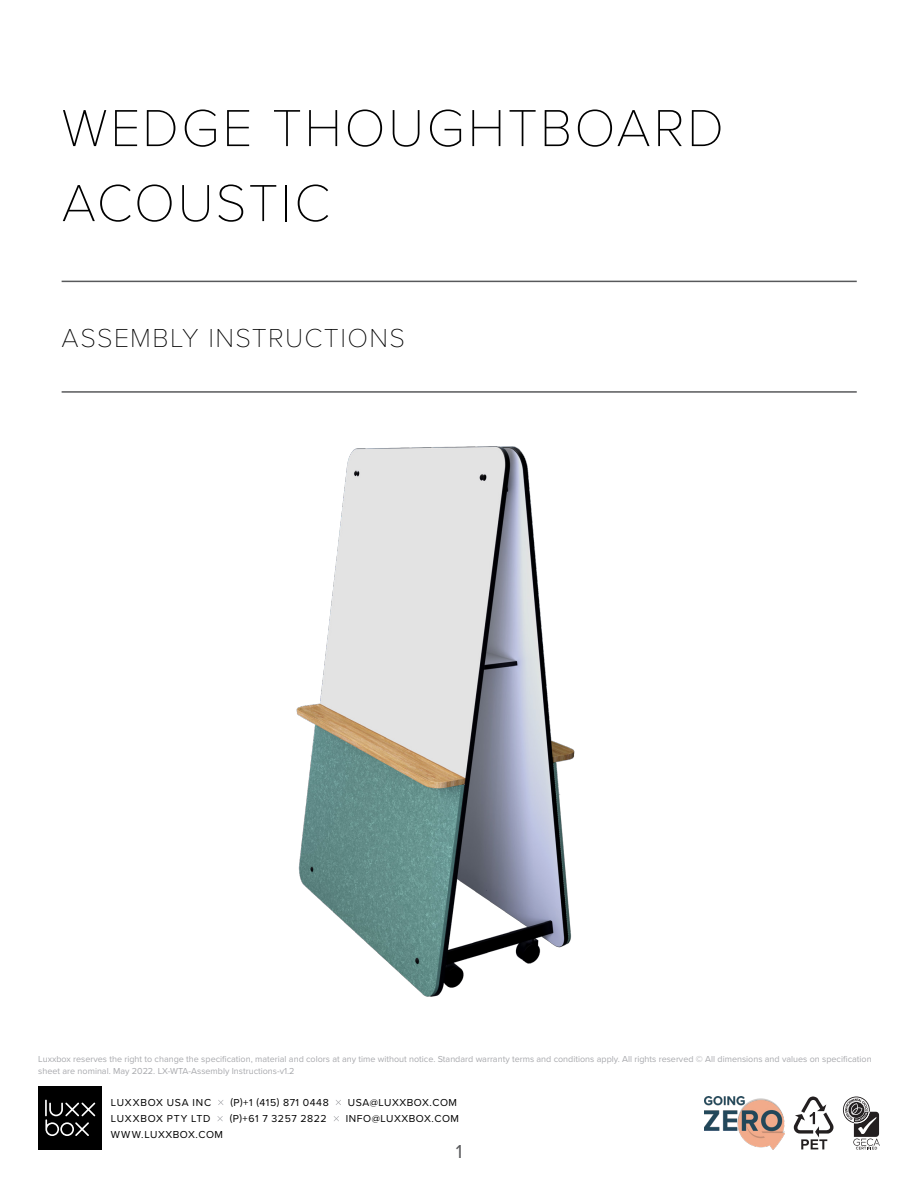
<style>
.page{position:relative;width:918px;height:1188px;background:#fff}
.page>*{position:absolute;margin:0;border:0;box-sizing:border-box;transform-origin:0 0}
.Main_Header_Title_Sc{font:100 54px/75px "Proxima Nova T";letter-spacing:.04em;color:#000}
.Main_Header_Title_Sc-2{font:100 27px "Proxima Nova T";letter-spacing:.05em;color:#000}
.t1{font:19.5px "Proxima Nova";color:#58595b}
.t2{font:10.5px "Proxima Nova";letter-spacing:.05em;color:#000}
.t3{font:10.5px "Proxima Nova";letter-spacing:.07em;color:#000}
.t4{font:9px/12px "Proxima Nova";color:#a8a9ad}
</style>
<div class="page">
<svg style="left:843px;top:1097px;width:37px;height:53px"></svg>
<svg style="left:218px;top:1100px;width:5px;height:5px"></svg>
<svg style="left:336px;top:1100px;width:5px;height:5px"></svg>
<svg style="left:217px;top:1116px;width:6px;height:5px"></svg>
<svg style="left:334px;top:1116px;width:5px;height:5px"></svg>
<div style="left:38px;top:1086px;width:64px;height:64px;background:#000"></div>
<svg style="left:45px;top:1100px;width:50px;height:36px"></svg>
<svg style="left:794px;top:1097px;width:40px;height:52px"></svg>
<img style="left:704px;top:1097px;width:80px;height:52px">
<hr style="left:62px;top:281px;width:795px;height:1px;background:#58595b">
<hr style="left:62px;top:391px;width:795px;height:2px;background:#58595b">
<img style="left:296px;top:446px;width:279px;height:551px">
<p class="Main_Header_Title_Sc" style="left:62px;top:87px;width:664px">WEDGE THOUGHTBOARD<br>ACOUSTIC</p>
<p class="Main_Header_Title_Sc-2" style="left:62px;top:318px;width:345px">ASSEMBLY INSTRUCTIONS</p>
<p class="t4" style="left:38px;top:1053px;width:835px">Luxxbox reserves the right to change the specification, material and colors at any time without notice. Standard warranty terms and conditions apply. All rights reserved © All dimensions and values on specification sheet are nominal. May 2022. LX-WTA-Assembly Instructions-v1.2</p>
<p class="t3" style="left:111px;top:1094px;width:102px">LUXXBOX USA INC</p>
<p class="t2" style="left:230px;top:1094px;width:100px">(P)+1 (415) 871 0448</p>
<p class="t2" style="left:348px;top:1094px;width:111px">USA@LUXXBOX.COM</p>
<p class="t3" style="left:111px;top:1111px;width:101px">LUXXBOX PTY LTD</p>
<p class="t2" style="left:230px;top:1111px;width:99px">(P)+61 7 3257 2822</p>
<p class="t2" style="left:346px;top:1111px;width:115px">INFO@LUXXBOX.COM</p>
<p class="t2" style="left:111px;top:1127px;width:114px">WWW.LUXXBOX.COM</p>
<h3 class="t1" style="left:456px;top:1137px;width:8px">1</h3>
</div>
